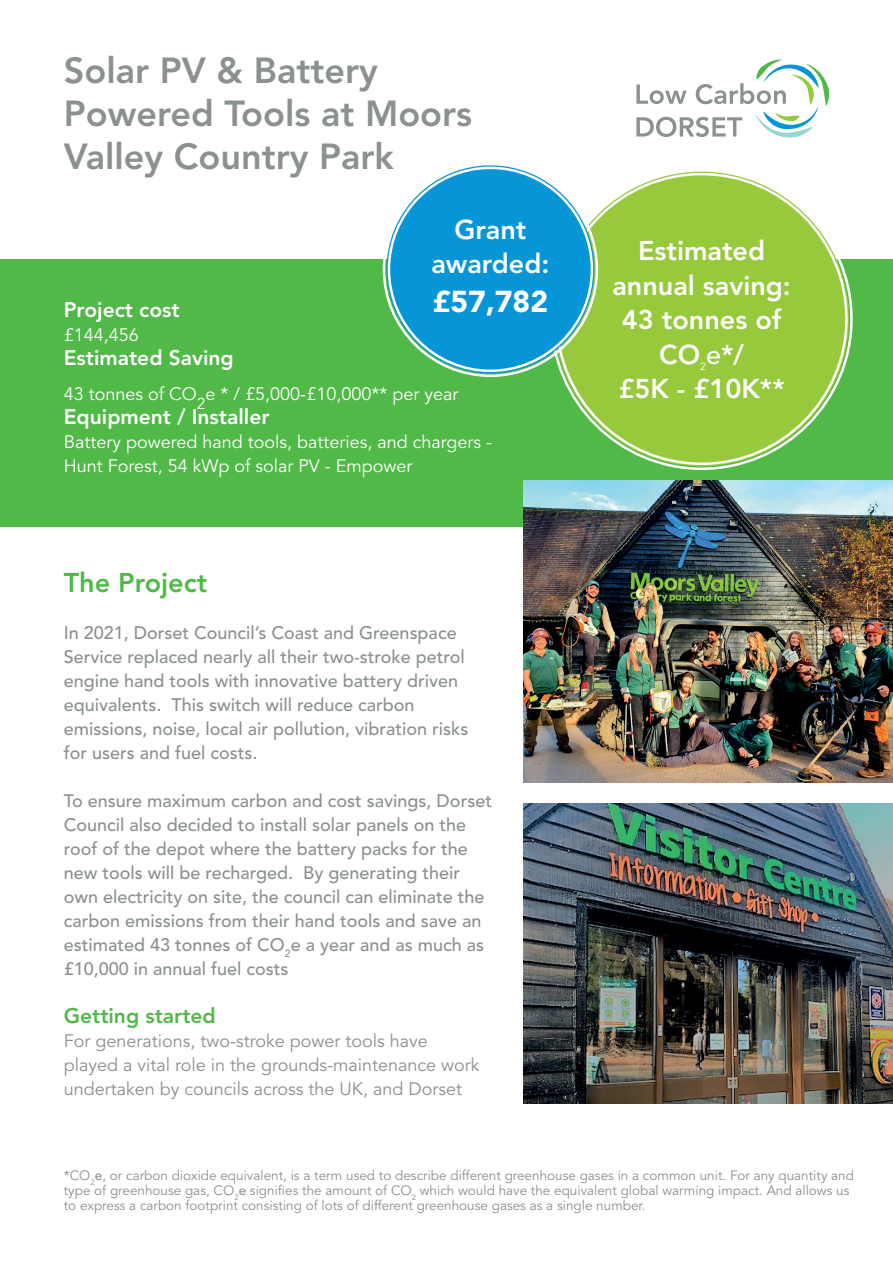
<style>
.page{position:relative;width:893px;height:1263px;background:#fff}
.page>*{position:absolute;margin:0;border:0;box-sizing:border-box;transform-origin:0 0}
.t1{font:800 36px/43.2px "Avenir LT Std";color:#8b9190}
.t2{font:900 30px "Avenir LT Std";color:#fff}
.t3{font:800 27px/34.5px "Avenir LT Std";color:#fff;text-align:center}
.t4{font:800 27px "Avenir LT Std";color:#51b948}
.t5{font:800 21px "Avenir LT Std";color:#fff}
.t6{font:800 21px "Avenir LT Std";color:#51b948}
.t7{font:500 18px/24px "Avenir LT Std";color:#8b9190}
.t8{font:18px/24px "Avenir LT Std";color:#fff}
.t9{font:18px/24px "Avenir LT Std";color:#8b9190}
.t10{font:15.75px "Avenir LT Std";color:#fff}
.t11{font:13.5px/15px "Avenir LT Std";color:#8b9190}
.t12{font:10.5px "Avenir LT Std";color:#fff}
.s1{font-weight:500}
</style>
<div class="page">
<div style="left:0;top:259px;width:893px;height:268px;background:#51b948"></div>
<svg style="left:636px;top:60px;width:193px;height:78px"></svg>
<img style="left:523px;top:480px;width:370px;height:302px">
<div style="left:554px;top:172px;width:295px;height:294px;background:#97c93c;border-radius:50%"></div>
<div style="left:386px;top:165px;width:208px;height:208px;background:#0696d7;border-radius:50%"></div>
<img style="left:523px;top:804px;width:370px;height:299px">
<h1 class="t1" style="left:64px;top:48px;width:410px">Solar PV &amp; Battery<br>Powered Tools at Moors<br>Valley Country Park</h1>
<h3 class="t3" style="left:431px;top:212px;width:120px">Grant awarded:</h3>
<h2 class="t2" style="left:433px;top:283px;width:117px">£57,782</h2>
<p class="t5" style="left:64px;top:297px;width:117px">Project cost</p>
<p class="t8" style="left:64px;top:323px;width:77px">£144,456</p>
<p class="t5" style="left:64px;top:345px;width:171px">Estimated Saving</p>
<p class="t8" style="left:64px;top:382px;width:135px">43 tonnes of CO</p>
<p class="t10" style="left:197px;top:394px;width:10px">2</p>
<p class="t8" style="left:206px;top:382px;width:254px">e * / £5,000-£10,000** per year</p>
<p class="t5" style="left:64px;top:404px;width:207px">Equipment / Installer</p>
<p class="t8" style="left:64px;top:430px;width:430px">Battery powered hand tools, batteries, and chargers -<br>Hunt Forest, 54 kWp of solar PV - Empower</p>
<h3 class="t4" style="left:64px;top:567px;width:145px">The Project</h3>
<p class="t7" style="left:64px;top:621px;width:406px">In 2021, Dorset Council’s Coast and Greenspace Service replaced nearly all their two-stroke petrol engine hand tools with innovative battery driven equivalents. This switch will reduce carbon emissions, noise, local air pollution, vibration risks for users and fuel costs.</p>
<p class="t7" style="left:64px;top:789px;width:430px">To ensure maximum carbon and cost savings, Dorset Council also decided to install solar panels on the roof of the depot where the battery packs for the new tools will be recharged. By generating their own electricity on site, the council can eliminate the carbon emissions from their hand tools and save an estimated 43 tonnes of CO<sub>2</sub>e a year and as much as £10,000 in annual fuel costs</p>
<p class="t6" style="left:64px;top:1003px;width:154px">Getting started</p>
<p class="t9" style="left:64px;top:1029px;width:417px">For generations, two-stroke power tools have played a vital role in the grounds-maintenance work undertaken by councils across the UK, and Dorset</p>
<h3 class="t3" style="left:612px;top:234px;width:180px">Estimated annual saving:<br>43 tonnes of<br>CO <span class="s1">e</span>*/</h3>
<p class="t12" style="left:700px;top:360px;width:7px">2</p>
<h3 class="t3" style="left:618px;top:372px;width:168px">£5K - £10K**</h3>
<p class="t11" style="left:64px;top:1168px;width:792px">*CO<sub>2</sub><span class="s1">e</span>, or carbon dioxide equivalent, is a term used to describe different greenhouse gases in a common unit. For any quantity and type of greenhouse gas, CO<sub>2</sub><span class="s1">e</span> signifies the amount of CO<sub>2</sub> which would have the equivalent global warming impact. And allows us to express a carbon footprint consisting of lots of different greenhouse gases as a single number.</p>
</div>
